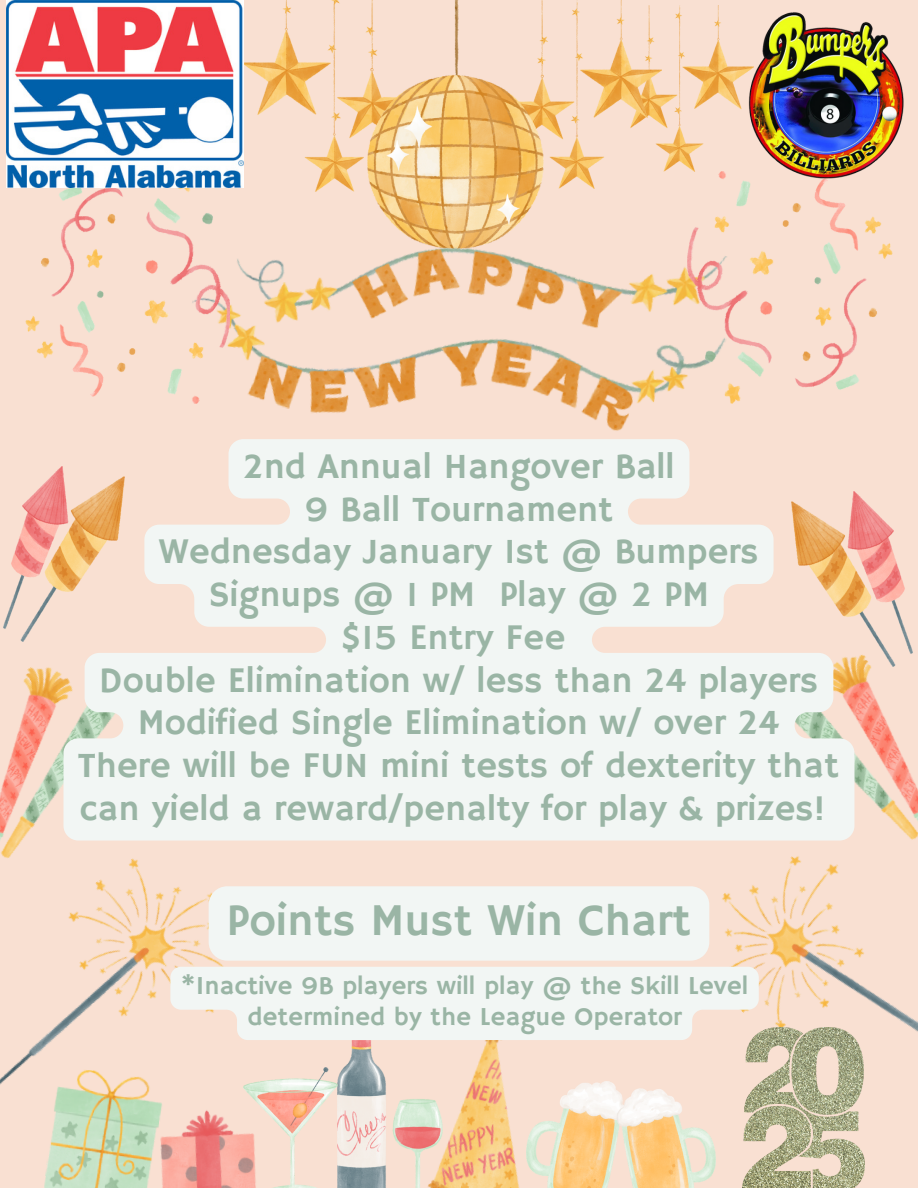
<style>
.page{position:relative;width:918px;height:1188px;background:#f9e0d2}
.page>*{position:absolute;margin:0;border:0;box-sizing:border-box;transform-origin:0 0}
.t1{font:45.3px "Hammersmith One";color:#9ab5a5}
.t2{font:36px/42.8px "Hammersmith One";color:#9ab5a5;text-align:center}
.t3{font:25.8px/30.3px "Hammersmith One";color:#9ab5a5;text-align:center}
</style>
<div class="page">
<img style="left:243px;top:0;width:125px;height:153px">
<img style="left:661px;top:5px;width:82px;height:148px">
<img style="left:543px;top:0;width:118px;height:153px">
<img style="left:368px;top:0;width:175px;height:153px">
<img style="left:230px;top:153px;width:494px;height:278px">
<img style="left:709px;top:856px;width:209px;height:309px">
<img style="left:0;top:875px;width:223px;height:210px">
<img style="left:0;top:627px;width:141px;height:248px">
<img style="left:688px;top:172px;width:204px;height:232px">
<img style="left:26px;top:188px;width:204px;height:216px">
<img style="left:854px;top:666px;width:64px;height:174px">
<img style="left:854px;top:492px;width:59px;height:174px">
<img style="left:4px;top:467px;width:60px;height:174px">
<img style="left:39px;top:1067px;width:204px;height:121px">
<img style="left:338px;top:1040px;width:86px;height:148px">
<img style="left:424px;top:1040px;width:103px;height:148px">
<img style="left:527px;top:1082px;width:189px;height:106px">
<img style="left:243px;top:1067px;width:95px;height:121px">
<img style="left:7px;top:0;width:236px;height:188px">
<img style="left:743px;top:12px;width:161px;height:188px">
<img style="left:743px;top:1028px;width:121px;height:160px">
<svg style="left:64px;top:439px;width:790px;height:402px;fill:#f2f6f4"></svg>
<div style="left:209px;top:886px;width:500px;height:75px;background:#f2f6f4"></div>
<svg style="left:170px;top:967px;width:589px;height:73px;background:#f2f3f0"></svg>
<p class="t2" style="left:78px;top:447px;width:763px">2nd Annual Hangover Ball<br>9 Ball Tournament<br>Wednesday January 1st @ Bumpers<br>Signups @ 1 PM Play @ 2 PM<br>$15 Entry Fee<br>Double Elimination w/ less than 24 players<br>Modified Single Elimination w/ over 24<br>There will be FUN mini tests of dexterity that can yield a reward/penalty for play &amp; prizes!</p>
<p class="t1" style="left:227px;top:894px;width:466px">Points Must Win Chart</p>
<p class="t3" style="left:181px;top:972px;width:569px">*Inactive 9B players will play @ the Skill Level determined by the League Operator</p>
</div>
